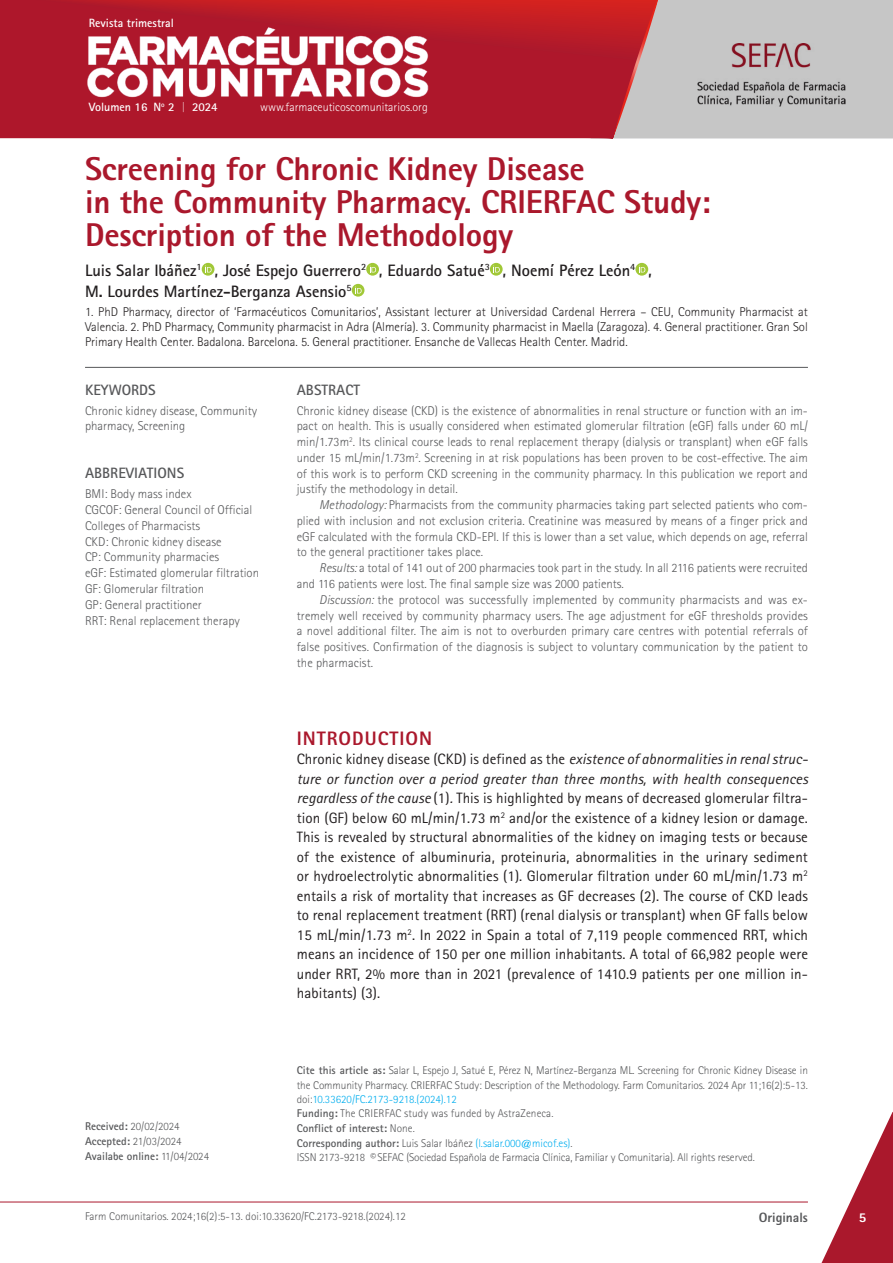
<style>
.page{position:relative;width:893px;height:1263px;background:#fff}
.page>*{position:absolute;margin:0;border:0;box-sizing:border-box;transform-origin:0 0}
.t0{font:800 33px/33px "Rotis Sans Serif Std";letter-spacing:-.005em;color:#aa182c}
.t1{font:800 19.5px "Rotis Sans Serif Std";letter-spacing:.05em;color:#aa182c}
.autores{font:700 16.5px/21px "Rotis Sans Serif Std";color:#231f20}
.None-2{font:15px/19.5px "Rotis Sans Serif Std";letter-spacing:.005em;color:#231f20;text-align:justify}
.tit_resumen{font:700 15px "Rotis Sans Serif Std";color:#57585a}
.t2{font:800 13.5px "Rotis Sans Serif Std";color:#57585a}
.t3{font:800 13.5px "Rotis Sans Serif Std";color:#fff}
.tex_resumen{font:300 12.75px/15.8px "Rotis Sans Serif Std";color:#57585a;text-align:justify}
.autores_cargo{font:300 12.75px/15px "Rotis Sans Serif Std";color:#231f20;text-align:justify}
.CLAVE-ABREVIATURAS{font:300 12.75px/15.8px "Rotis Sans Serif Std";color:#57585a}
.t4{font:700 12px "Rotis Sans Serif Std";color:#fff}
.t5{font:300 12px "Rotis Sans Serif Std";color:#fff}
.Datos_bibliográficos{font:300 11.25px/14.7px "Rotis Sans Serif Std";letter-spacing:-.01em;color:#57585a;text-align:justify}
.t6{font:300 11.25px "Rotis Sans Serif W1 G";color:#57585a}
.Datos_bibliográficos-2{font:300 11.25px "Rotis Sans Serif Std";color:#00aeef}
.Datos_bibliográficos-3{font:700 11.25px "Rotis Sans Serif Std";color:#57585a}
.Datos_bibliográficos-4{font:300 11.25px "Rotis Sans Serif Std";letter-spacing:.01em;color:#57585a}
.s1{font-weight:700}
.s2{font-weight:300}
.s3{font-style:italic}
.s4{color:#00aeef}
.s5{font-weight:700;color:#57585a}
.s6{color:#57585a}
</style>
<div class="page">
<svg style="left:821px;top:1112px;width:72px;height:151px"></svg>
<hr style="left:0;top:1201px;width:808px;height:1px;background:#aa182c">
<svg style="left:0;top:0;width:591px;height:138px;background:#b21829"></svg>
<svg style="left:591px;top:0;width:302px;height:138px;background:#c3a4a6"></svg>
<img style="left:85px;top:22px;width:353px;height:76px">
<img style="left:697px;top:43px;width:148px;height:63px">
<hr style="left:85px;top:367px;width:723px;height:1px;background:#57585a">
<svg style="left:202px;top:263px;width:12px;height:13px"></svg>
<svg style="left:205px;top:266px;width:7px;height:6px"></svg>
<svg style="left:366px;top:263px;width:13px;height:13px"></svg>
<svg style="left:370px;top:266px;width:6px;height:6px"></svg>
<svg style="left:490px;top:263px;width:13px;height:13px"></svg>
<svg style="left:493px;top:266px;width:7px;height:6px"></svg>
<svg style="left:635px;top:263px;width:13px;height:13px"></svg>
<svg style="left:639px;top:266px;width:6px;height:6px"></svg>
<svg style="left:352px;top:284px;width:12px;height:13px"></svg>
<svg style="left:355px;top:287px;width:7px;height:6px"></svg>
<p class="t4" style="left:89px;top:15px;width:87px">Revista trimestral</p>
<p class="t4" style="left:89px;top:100px;width:87px">Volumen 16 N<sup>o</sup> 2</p>
<p class="t4" style="left:192px;top:100px;width:27px">2024</p>
<p class="t5" style="left:260px;top:100px;width:169px">www.farmaceuticoscomunitarios.org</p>
<p class="t0" style="left:85px;top:152px;width:627px">Screening for Chronic Kidney Disease<br>in the Community Pharmacy. CRIERFAC Study:<br>Description of the Methodology</p>
<p class="autores" style="left:85px;top:259px;width:568px">Luis Salar Ibáñez<sup>1</sup> , José Espejo Guerrero<sup>2</sup> , Eduardo Satué<sup>3</sup> , Noemí Pérez León<sup>4</sup> ,<br>M. Lourdes Martínez-Berganza Asensio<sup>5</sup></p>
<p class="autores_cargo" style="left:85px;top:304px;width:724px">1. PhD Pharmacy, director of ‘Farmacéuticos Comunitarios’, Assistant lecturer at Universidad Cardenal Herrera – CEU, Community Pharmacist at Valencia. 2. PhD Pharmacy, Community pharmacist in Adra (Almería). 3. Community pharmacist in Maella (Zaragoza). 4. General practitioner. Gran Sol Primary Health Center. Badalona. Barcelona. 5. General practitioner. Ensanche de Vallecas Health Center. Madrid.</p>
<p class="tit_resumen" style="left:85px;top:380px;width:72px">KEYWORDS</p>
<p class="CLAVE-ABREVIATURAS" style="left:85px;top:403px;width:174px">Chronic kidney disease, Community pharmacy, Screening</p>
<p class="tit_resumen" style="left:85px;top:464px;width:101px">ABBREVIATIONS</p>
<p class="CLAVE-ABREVIATURAS" style="left:85px;top:486px;width:108px">BMI: Body mass index</p>
<p class="CLAVE-ABREVIATURAS" style="left:85px;top:502px;width:169px">CGCOF: General Council of Official<br>Colleges of Pharmacists</p>
<p class="CLAVE-ABREVIATURAS" style="left:85px;top:534px;width:138px">CKD: Chronic kidney disease</p>
<p class="CLAVE-ABREVIATURAS" style="left:85px;top:549px;width:136px">CP: Community pharmacies</p>
<p class="CLAVE-ABREVIATURAS" style="left:85px;top:565px;width:175px">eGF: Estimated glomerular filtration</p>
<p class="CLAVE-ABREVIATURAS" style="left:85px;top:581px;width:120px">GF: Glomerular filtration</p>
<p class="CLAVE-ABREVIATURAS" style="left:85px;top:597px;width:118px">GP: General practitioner</p>
<p class="CLAVE-ABREVIATURAS" style="left:85px;top:612px;width:156px">RRT: Renal replacement therapy</p>
<p class="Datos_bibliográficos" style="left:85px;top:1119px;width:96px"><span class="s1">Received:</span> 20/02/2024</p>
<p class="Datos_bibliográficos" style="left:85px;top:1134px;width:98px"><span class="s1">Accepted:</span> 21/03/2024</p>
<p class="Datos_bibliográficos-3" style="left:85px;top:1149px;width:126px">Availabe online: <span class="s2">11/04/2024</span></p>
<p class="tit_resumen" style="left:297px;top:380px;width:65px">ABSTRACT</p>
<p class="tex_resumen" style="left:297px;top:403px;width:513px">Chronic kidney disease (CKD) is the existence of abnormalities in renal structure or function with an im&shy;pact on health. This is usually considered when estimated glomerular filtration (eGF) falls under 60 mL/ min/1.73m<sup>2</sup>. Its clinical course leads to renal replacement therapy (dialysis or transplant) when eGF falls under 15 mL/min/1.73m<sup>2</sup>. Screening in at risk populations has been proven to be cost-effective. The aim of this work is to perform CKD screening in the community pharmacy. In this publication we report and justify the methodology in detail.</p>
<p class="tex_resumen" style="left:297px;top:497px;width:513px;text-indent:22px"><span class="s3">Methodology:</span> Pharmacists from the community pharmacies taking part selected patients who com&shy;plied with inclusion and not exclusion criteria. Creatinine was measured by means of a finger prick and eGF calculated with the formula CKD-EPI. If this is lower than a set value, which depends on age, referral to the general practitioner takes place.</p>
<p class="tex_resumen" style="left:297px;top:560px;width:513px;text-indent:22px"><span class="s3">Results:</span> a total of 141 out of 200 pharmacies took part in the study. In all 2116 patients were recruited and 116 patients were lost. The final sample size was 2000 patients.</p>
<p class="tex_resumen" style="left:297px;top:592px;width:513px;text-indent:22px"><span class="s3">Discussion:</span> the protocol was successfully implemented by community pharmacists and was ex&shy;tremely well received by community pharmacy users. The age adjustment for eGF thresholds provides a novel additional filter. The aim is not to overburden primary care centres with potential referrals of false positives. Confirmation of the diagnosis is subject to voluntary communication by the patient to the pharmacist.</p>
<p class="t1" style="left:297px;top:726px;width:137px">INTRODUCTION</p>
<p class="None-2" style="left:297px;top:749px;width:513px">Chronic kidney disease (CKD) is defined as the <span class="s3">existence of abnormalities in renal struc&shy;ture or function over a period greater than three months, with health consequences regardless of the cause</span> (1)<span class="s3">.</span> This is highlighted by means of decreased glomerular filtra&shy;tion (GF) below 60 mL/min/1.73 m<sup>2</sup> and/or the existence of a kidney lesion or damage.<br>This is revealed by structural abnormalities of the kidney on imaging tests or because of the existence of albuminuria, proteinuria, abnormalities in the urinary sediment or hydroelectrolytic abnormalities (1). Glomerular filtration under 60 mL/min/1.73 m<sup>2 </sup>entails a risk of mortality that increases as GF decreases (2). The course of CKD leads to renal replacement treatment (RRT) (renal dialysis or transplant) when GF falls below 15 mL/min/1.73 m<sup>2</sup>. In 2022 in Spain a total of 7,119 people commenced RRT, which means an incidence of 150 per one million inhabitants. A total of 66,982 people were under RRT, 2% more than in 2021 (prevalence of 1410.9 patients per one million in&shy;habitants) (3).</p>
<p class="Datos_bibliográficos" style="left:297px;top:1063px;width:513px"><span class="s1">Cite this article as:</span> Salar L, Espejo J, Satué E, Pérez N, Martínez-Berganza ML. Screening for Chronic Kidney Disease in the Community Pharmacy. CRIERFAC Study: Description of the Methodology. Farm Comunitarios. 2024 Apr 11;16(2):5-13. doi:<span class="s4">10.33620/FC.2173-9218.(2024).12</span></p>
<p class="Datos_bibliográficos-4" style="left:297px;top:1107px;width:258px"><span class="s1">Funding:</span> The CRIERFAC study was funded by AstraZeneca.</p>
<p class="Datos_bibliográficos-3" style="left:297px;top:1121px;width:120px">Conflict of interest: <span class="s2">None.</span></p>
<p class="Datos_bibliográficos-2" style="left:297px;top:1136px;width:277px"><span class="s5">Corresponding author:</span> <span class="s6">Luis Salar Ibáñez</span> (l.salar.000@micof.es)<span class="s6">.</span></p>
<p class="Datos_bibliográficos" style="left:297px;top:1150px;width:460px">ISSN 2173-9218 ©SEFAC (Sociedad Española de Farmacia Clínica, Familiar y Comunitaria). All rights reserved.</p>
<p class="t6" style="left:85px;top:1210px;width:322px">Farm Comunitarios. 2024;16(2):5-13. doi:10.33620/FC.2173-9218.(2024).12</p>
<p class="t2" style="left:759px;top:1208px;width:51px">Originals</p>
<p class="t3" style="left:859px;top:1208px;width:9px">5</p>
</div>
